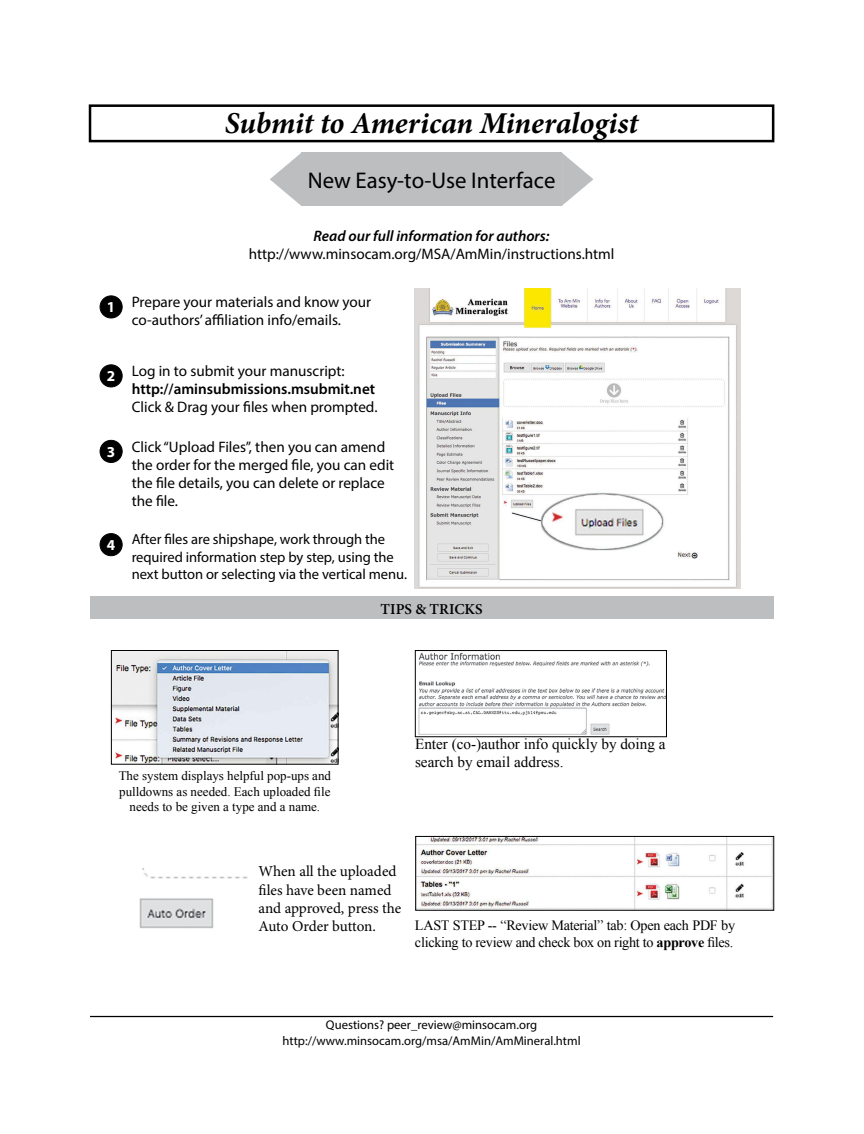
<style>
.page{position:relative;width:864px;height:1134px;background:#fff}
.page>*{position:absolute;margin:0;border:0;box-sizing:border-box;transform-origin:0 0}
.t1{font:italic 700 30.3px "Minion Pro";letter-spacing:-.005em;color:#000}
.t2{font:22.8px "Myriad Pro";color:#000}
.t3{font:15.15px/18.1px "Myriad Pro";color:#000}
.t4{font:15.15px/18.1px "Minion Pro";letter-spacing:-.005em;color:#000}
.t5{font:15.15px/18.1px "Times New Roman";color:#000}
.t6{font:600 15.15px "Minion Pro";color:#000}
.t7{font:700 15.15px "Myriad Pro";color:#fff}
.t8{font:14.55px/17.4px "Myriad Pro";letter-spacing:-.005em;color:#000}
.t9{font:14.25px/17.1px "Times New Roman";letter-spacing:-.02em;color:#000}
.t10{font:13.05px/15.6px "Times New Roman";color:#000;text-align:center}
.t11{font:12.6px/15.1px "Myriad Pro";color:#000;text-align:center}
.s1{font-weight:600;font-style:italic}
.s2{font-weight:600}
.s3{font-weight:700}
</style>
<div class="page">
<div style="left:89px;top:104px;width:685px;height:38px;border:3px solid #000"></div>
<div style="left:301px;top:153px;width:261px;height:53px;background:#bcbec0"></div>
<svg style="left:270px;top:152px;width:32px;height:54px"></svg>
<svg style="left:561px;top:152px;width:32px;height:54px"></svg>
<div style="left:100px;top:296px;width:22px;height:22px;background:#000;border-radius:50%"></div>
<div style="left:100px;top:296px;width:22px;height:22px;border:1px solid #000;border-radius:50%"></div>
<div style="left:100px;top:365px;width:22px;height:22px;background:#000;border-radius:50%"></div>
<div style="left:100px;top:365px;width:22px;height:22px;border:1px solid #000;border-radius:50%"></div>
<div style="left:100px;top:440px;width:22px;height:22px;background:#000;border-radius:50%"></div>
<div style="left:100px;top:440px;width:22px;height:23px;border:1px solid #000;border-radius:50%"></div>
<div style="left:100px;top:534px;width:22px;height:22px;background:#000;border-radius:50%"></div>
<div style="left:100px;top:533px;width:22px;height:23px;border:1px solid #000;border-radius:50%"></div>
<img style="left:415px;top:288px;width:325px;height:300px">
<div style="left:90px;top:597px;width:683px;height:22px;background:#bcbec0"></div>
<img style="left:113px;top:652px;width:223px;height:110px">
<div style="left:111px;top:650px;width:227px;height:114px;border:1px solid #000"></div>
<img style="left:417px;top:838px;width:355px;height:71px">
<div style="left:415px;top:836px;width:359px;height:75px;border:1px solid #000"></div>
<img style="left:418px;top:652px;width:247px;height:83px">
<div style="left:415px;top:650px;width:252px;height:87px;border:1px solid #000"></div>
<hr style="left:90px;top:1016px;width:683px;height:1px;background:#000">
<img style="left:139px;top:869px;width:109px;height:60px">
<p class="t7" style="left:107px;top:297px;width:10px">1</p>
<p class="t7" style="left:107px;top:366px;width:10px">2</p>
<p class="t7" style="left:107px;top:442px;width:10px">3</p>
<p class="t7" style="left:107px;top:535px;width:10px">4</p>
<p class="t1" style="left:225px;top:102px;width:415px">Submit to American Mineralogist</p>
<p class="t2" style="left:308px;top:166px;width:249px">New Easy-to-Use Interface</p>
<p class="t3" style="left:249px;top:226px;width:367px;text-align:center"><span class="s1">Read our full information for authors: </span>http://www.minsocam.org/MSA/AmMin/instructions.html</p>
<p class="t3" style="left:132px;top:293px;width:241px">Prepare your materials and know your co-authors’ affiliation info/emails.</p>
<p class="t3" style="left:132px;top:362px;width:247px">Log in to submit your manuscript: <span class="s2">http://aminsubmissions.msubmit.net<br></span>Click &amp; Drag your files when prompted.</p>
<p class="t3" style="left:132px;top:437px;width:264px">Click “Upload Files”, then you can amend the order for the merged file, you can edit the file details, you can delete or replace the file.</p>
<p class="t8" style="left:132px;top:531px;width:277px">After files are shipshape, work through the required information step by step, using the next button or selecting via the vertical menu.</p>
<p class="t6" style="left:381px;top:598px;width:104px">TIPS &amp; TRICKS</p>
<p class="t10" style="left:119px;top:768px;width:214px">The system displays helpful pop-ups and pulldowns as needed. Each uploaded file needs to be given a type and a name.</p>
<p class="t5" style="left:415px;top:734px;width:252px">Enter (co-)author info quickly by doing a search by email address.</p>
<p class="t4" style="left:259px;top:862px;width:144px">When all the uploaded files have been named and approved, press the<br>Auto Order button.</p>
<p class="t9" style="left:415px;top:917px;width:322px">LAST STEP -- “Review Material” tab: Open each PDF by clicking to review and check box on right to <span class="s3">approve</span> files.</p>
<p class="t11" style="left:283px;top:1017px;width:300px">Questions? peer_review@minsocam.org http://www.minsocam.org/msa/AmMin/AmMineral.html</p>
</div>
